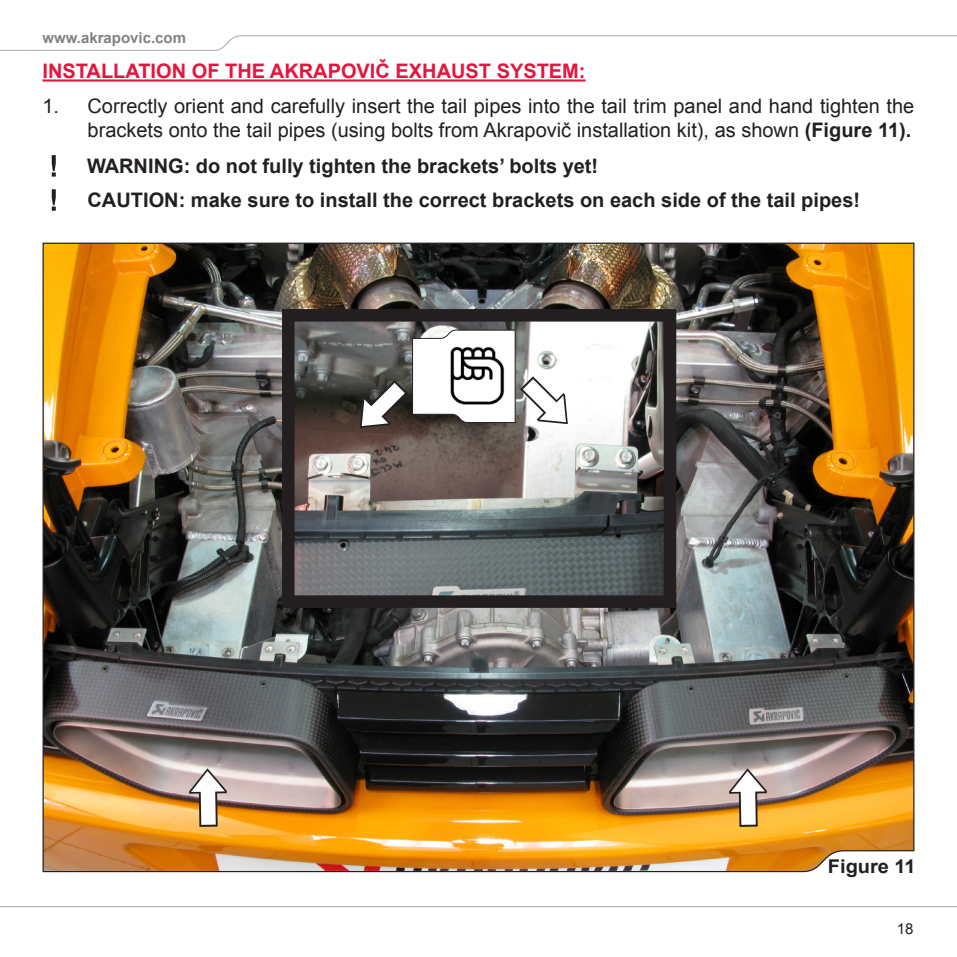
<style>
.page{position:relative;width:957px;height:957px;background:#fff}
.page>*{position:absolute;margin:0;border:0;box-sizing:border-box;transform-origin:0 0}
.body_txt_bullets{font:20px/24px "Arial";color:#231f20;text-align:right}
.body_txt_bullets-2{font:700 20px "Arial";color:#231f20}
.naslov_RD{font:700 20px "Arial";color:#e2173d}
.body_txt_bold{font:700 19px "Arial";color:#231f20;scale:1.05 1}
.t1{font:700 15px "Arial";color:#808285}
.t2{font:15px "Arial";color:#231f20}
.s1{font-weight:700}
</style>
<div class="page">
<svg style="left:0;top:35px;width:957px;height:16px"></svg>
<svg style="left:0;top:906px;width:957px;height:2px"></svg>
<img style="left:42px;top:242px;width:873px;height:631px">
<img style="left:295px;top:322px;width:368px;height:273px">
<div style="left:282px;top:309px;width:394px;height:299px;border:12px solid #231f20"></div>
<hr style="left:42px;top:79px;width:543px;height:3px;background:#e2173d">
<svg style="left:52px;top:155px;width:4px;height:22px"></svg>
<svg style="left:52px;top:189px;width:4px;height:22px"></svg>
<svg style="left:729px;top:768px;width:38px;height:59px"></svg>
<svg style="left:189px;top:768px;width:38px;height:59px"></svg>
<svg style="left:360px;top:329px;width:208px;height:99px"></svg>
<p class="t1" style="left:42px;top:28px;width:145px">www.akrapovic.com</p>
<p class="naslov_RD" style="left:42px;top:58px;width:544px">INSTALLATION OF THE AKRAPOVIČ EXHAUST SYSTEM:</p>
<p class="body_txt_bullets" style="left:43px;top:94px;width:873px">1. Correctly orient and carefully insert the tail pipes into the tail trim panel and hand tighten the brackets onto the tail pipes (using bolts from Akrapovič installation kit), as shown <span class="s1">(Figure 11).</span></p>
<p class="body_txt_bullets-2" style="left:87px;top:153px;width:513px">WARNING: do not fully tighten the brackets’ bolts yet!</p>
<p class="body_txt_bullets-2" style="left:88px;top:187px;width:774px">CAUTION: make sure to install the correct brackets on each side of the tail pipes!</p>
<p class="body_txt_bold" style="left:828px;top:853px;width:85px">Figure 11</p>
<p class="t2" style="left:897px;top:918px;width:18px">18</p>
</div>
